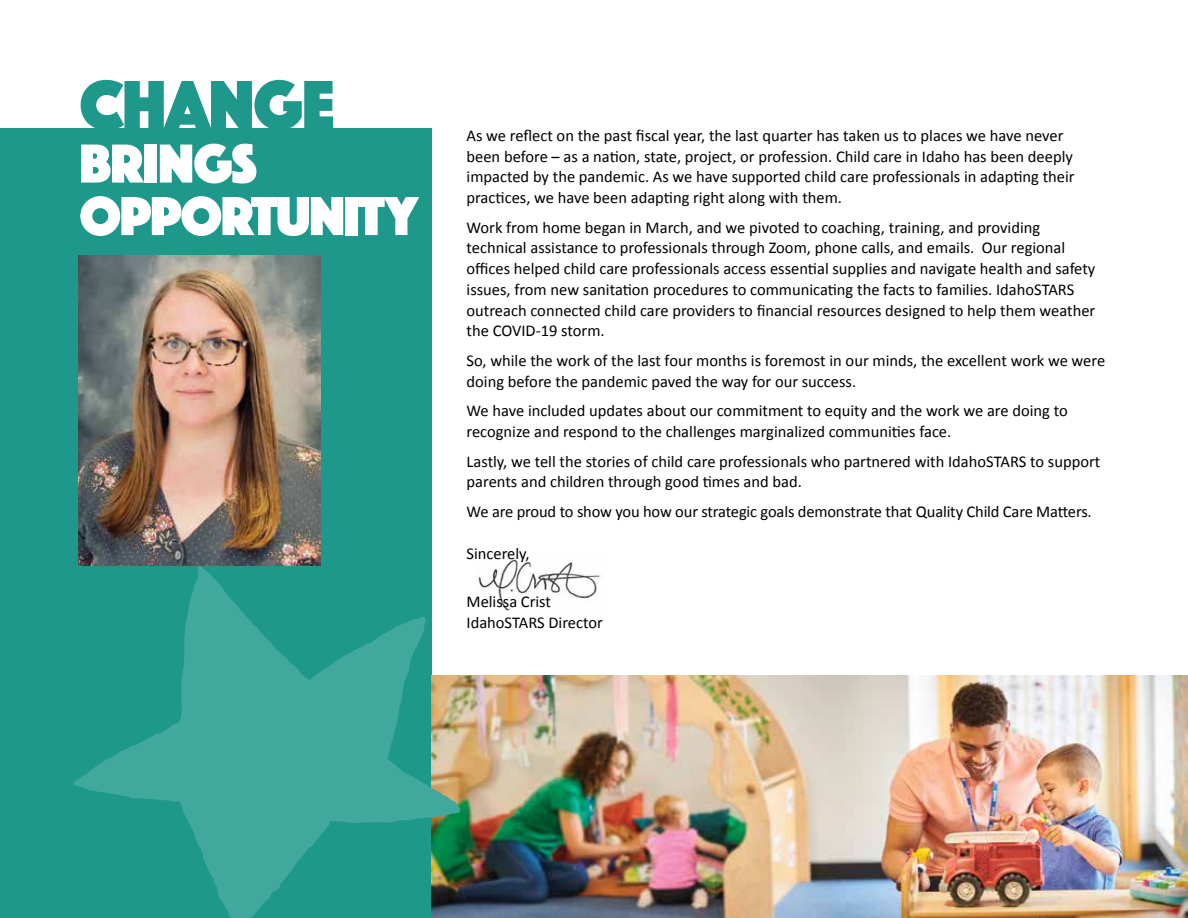
<style>
.page{position:relative;width:1188px;height:918px;background:#fff}
.page>*{position:absolute;margin:0;border:0;box-sizing:border-box;transform-origin:0 0}
.t1{font:72px "Phosphate Solid";letter-spacing:-.02em;color:#1e988a}
.t2{font:57px/52.5px "Phosphate Solid";letter-spacing:-.035em;color:#fff}
.t3{font:16.5px/20.7px "Calibri";color:#000}
</style>
<div class="page">
<img style="left:477px;top:559px;width:123px;height:52px">
<div style="left:0;top:129px;width:432px;height:789px;background:#1e988a"></div>
<img style="left:79px;top:256px;width:242px;height:310px">
<img style="left:460px;top:675px;width:728px;height:243px">
<svg style="left:74px;top:566px;width:386px;height:352px"></svg>
<h1 class="t1" style="left:79px;top:54px;width:257px">CHANGE</h1>
<h2 class="t2" style="left:79px;top:134px;width:340px">BRINGS<br>OPPORTUNITY</h2>
<p class="t3" style="left:467px;top:125px;width:610px">As we reflect on the past fiscal year, the last quarter has taken us to places we have never been before – as a nation, state, project, or profession. Child care in Idaho has been deeply impacted by the pandemic. As we have supported child care professionals in adapting their practices, we have been adapting right along with them.</p>
<p class="t3" style="left:467px;top:217px;width:630px">Work from home began in March, and we pivoted to coaching, training, and providing technical assistance to professionals through Zoom, phone calls, and emails. Our regional offices helped child care professionals access essential supplies and navigate health and safety issues, from new sanitation procedures to communicating the facts to families. IdahoSTARS outreach connected child care providers to financial resources designed to help them weather the COVID-19 storm.</p>
<p class="t3" style="left:467px;top:350px;width:640px">So, while the work of the last four months is foremost in our minds, the excellent work we were doing before the pandemic paved the way for our success.</p>
<p class="t3" style="left:467px;top:401px;width:603px">We have included updates about our commitment to equity and the work we are doing to recognize and respond to the challenges marginalized communities face.</p>
<p class="t3" style="left:467px;top:451px;width:635px">Lastly, we tell the stories of child care professionals who partnered with IdahoSTARS to support parents and children through good times and bad.</p>
<p class="t3" style="left:467px;top:501px;width:627px">We are proud to show you how our strategic goals demonstrate that Quality Child Care Matters.</p>
<p class="t3" style="left:467px;top:543px;width:65px">Sincerely,</p>
<p class="t3" style="left:467px;top:592px;width:138px">Melissa Crist<br>IdahoSTARS Director</p>
</div>
